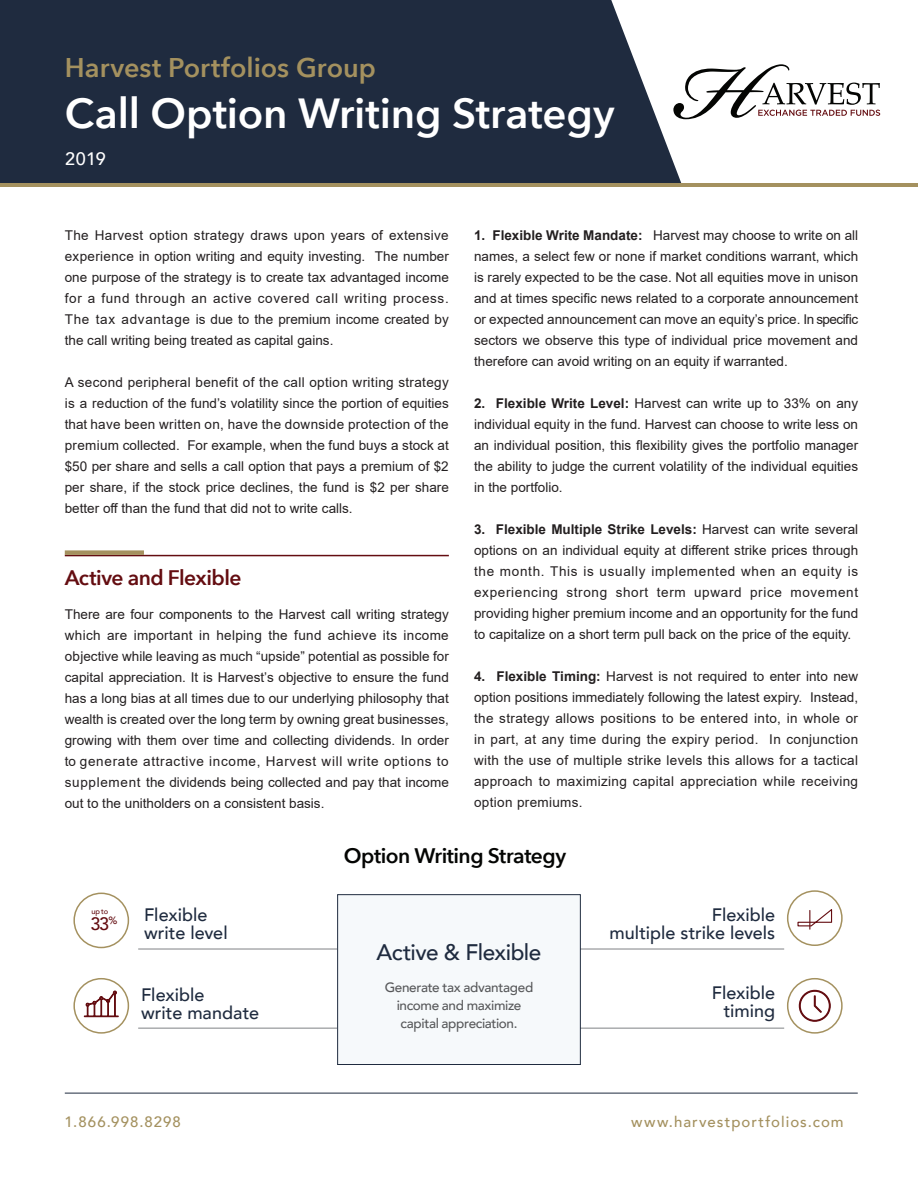
<style>
.page{position:relative;width:918px;height:1188px;background:#fff}
.page>*{position:absolute;margin:0;border:0;box-sizing:border-box;transform-origin:0 0}
.t1{font:600 42px "Avenir Next";letter-spacing:-.005em;color:#fff}
.t2{font:600 27px "Avenir Next";color:#a4915f}
.t3{font:500 22.5px "Avenir";letter-spacing:-.02em;color:#1f2b3f}
.t4{font:600 21px "Avenir Next";letter-spacing:-.025em;color:#040503}
.t5{font:600 21px "Avenir Next";letter-spacing:-.025em;color:#640d11}
.Subhead{font:500 18px/18px "Avenir";color:#1f2b3f}
.Subhead-2{font:500 18px "Avenir";color:#fff}
.Subhead-3{font:500 18px "Avenir";color:#640d11}
.Subhead-4{font:500 15px "Avenir";letter-spacing:.07em;color:#a4915f}
.t6{font:13.5px/21px "Arial";color:#231f20;text-align:justify}
.Body{font:500 13.5px/18px "Avenir";letter-spacing:-.025em;color:#57585a;text-align:center}
.Subhead-5{font:500 7.5px "Avenir";color:#640d11}
.s1{font-weight:700}
</style>
<div class="page">
<div style="left:0;top:0;width:681px;height:184px;background:#1f2b3f"></div>
<hr style="left:0;top:184px;width:918px;height:3px;background:#a4915f">
<hr style="left:65px;top:555px;width:384px;height:1px;background:#640d11">
<div style="left:65px;top:550px;width:79px;height:5px;background:#a4915f"></div>
<hr style="left:138px;top:949px;width:207px;height:1px;background:#808285">
<div style="left:73px;top:978px;width:56px;height:56px;border:2px solid #a4915f;border-radius:50%"></div>
<svg style="left:84px;top:991px;width:35px;height:26px"></svg>
<hr style="left:138px;top:1028px;width:207px;height:1px;background:#808285">
<div style="left:787px;top:978px;width:56px;height:56px;border:2px solid #a4915f;border-radius:50%"></div>
<svg style="left:799px;top:990px;width:32px;height:32px"></svg>
<hr style="left:573px;top:1028px;width:211px;height:1px;background:#808285">
<hr style="left:573px;top:949px;width:211px;height:1px;background:#808285">
<div style="left:338px;top:895px;width:242px;height:170px;background:#f6f9fb"></div>
<div style="left:337px;top:894px;width:244px;height:171px;border:1px solid #1f2b3f"></div>
<div style="left:787px;top:890px;width:56px;height:56px;border:2px solid #a4915f;border-radius:50%"></div>
<svg style="left:797px;top:909px;width:36px;height:20px"></svg>
<div style="left:73px;top:893px;width:56px;height:55px;border:2px solid #a4915f;border-radius:50%"></div>
<hr style="left:65px;top:1093px;width:793px;height:1px;background:#1f2b3f">
<svg style="left:673px;top:64px;width:207px;height:55px"></svg>
<p class="t2" style="left:65px;top:45px;width:313px">Harvest Portfolios Group</p>
<p class="t1" style="left:65px;top:77px;width:551px">Call Option Writing Strategy</p>
<p class="Subhead-2" style="left:65px;top:143px;width:42px">2019</p>
<p class="t6" style="left:65px;top:225px;width:386px">The Harvest option strategy draws upon years of extensive experience in option writing and equity investing. The number one purpose of the strategy is to create tax advantaged income for a fund through an active covered call writing process.<br>The tax advantage is due to the premium income created by the call writing being treated as capital gains.</p>
<p class="t6" style="left:65px;top:372px;width:386px">A second peripheral benefit of the call option writing strategy is a reduction of the fund’s volatility since the portion of equities that have been written on, have the downside protection of the premium collected. For example, when the fund buys a stock at $50 per share and sells a call option that pays a premium of $2 per share, if the stock price declines, the fund is $2 per share better off than the fund that did not to write calls.</p>
<p class="t5" style="left:65px;top:559px;width:178px">Active and Flexible</p>
<p class="t6" style="left:65px;top:604px;width:386px">There are four components to the Harvest call writing strategy which are important in helping the fund achieve its income objective while leaving as much “upside” potential as possible for capital appreciation. It is Harvest’s objective to ensure the fund has a long bias at all times due to our underlying philosophy that wealth is created over the long term by owning great businesses, growing with them over time and collecting dividends. In order to generate attractive income, Harvest will write options to supplement the dividends being collected and pay that income out to the unitholders on a consistent basis.</p>
<p class="t6" style="left:474px;top:225px;width:386px"><span class="s1">1. Flexible Write Mandate:</span> Harvest may choose to write on all names, a select few or none if market conditions warrant, which is rarely expected to be the case. Not all equities move in unison and at times specific news related to a corporate announcement or expected announcement can move an equity’s price. In specific sectors we observe this type of individual price movement and therefore can avoid writing on an equity if warranted.</p>
<p class="t6" style="left:474px;top:393px;width:386px"><span class="s1">2. Flexible Write Level:</span> Harvest can write up to 33% on any individual equity in the fund. Harvest can choose to write less on an individual position, this flexibility gives the portfolio manager the ability to judge the current volatility of the individual equities in the portfolio.</p>
<p class="t6" style="left:474px;top:519px;width:386px"><span class="s1">3. Flexible Multiple Strike Levels:</span> Harvest can write several options on an individual equity at different strike prices through the month. This is usually implemented when an equity is experiencing strong short term upward price movement providing higher premium income and an opportunity for the fund to capitalize on a short term pull back on the price of the equity.</p>
<p class="t6" style="left:474px;top:666px;width:386px"><span class="s1">4. Flexible Timing:</span> Harvest is not required to enter into new option positions immediately following the latest expiry. Instead, the strategy allows positions to be entered into, in whole or in part, at any time during the expiry period. In conjunction with the use of multiple strike levels this allows for a tactical approach to maximizing capital appreciation while receiving option premiums.</p>
<p class="Subhead-5" style="left:91px;top:905px;width:18px">up to</p>
<p class="Subhead-3" style="left:90px;top:909px;width:28px">33<sup>%</sup></p>
<p class="t4" style="left:344px;top:838px;width:224px">Option Writing Strategy</p>
<p class="Subhead" style="left:144px;top:905px;width:85px">Flexible write level</p>
<p class="Subhead" style="left:610px;top:905px;width:167px;text-align:right">Flexible<br>multiple strike levels</p>
<p class="t3" style="left:377px;top:933px;width:166px">Active &amp; Flexible</p>
<p class="Body" style="left:385px;top:978px;width:150px">Generate tax advantaged income and maximize capital appreciation.</p>
<p class="Subhead" style="left:141px;top:985px;width:119px">Flexible<br>write mandate</p>
<p class="Subhead" style="left:712px;top:983px;width:65px;text-align:right">Flexible timing</p>
<p class="Subhead-4" style="left:65px;top:1109px;width:118px">1.866.998.8298</p>
<p class="Subhead-4" style="left:631px;top:1109px;width:214px">www.harvestportfolios.com</p>
</div>
